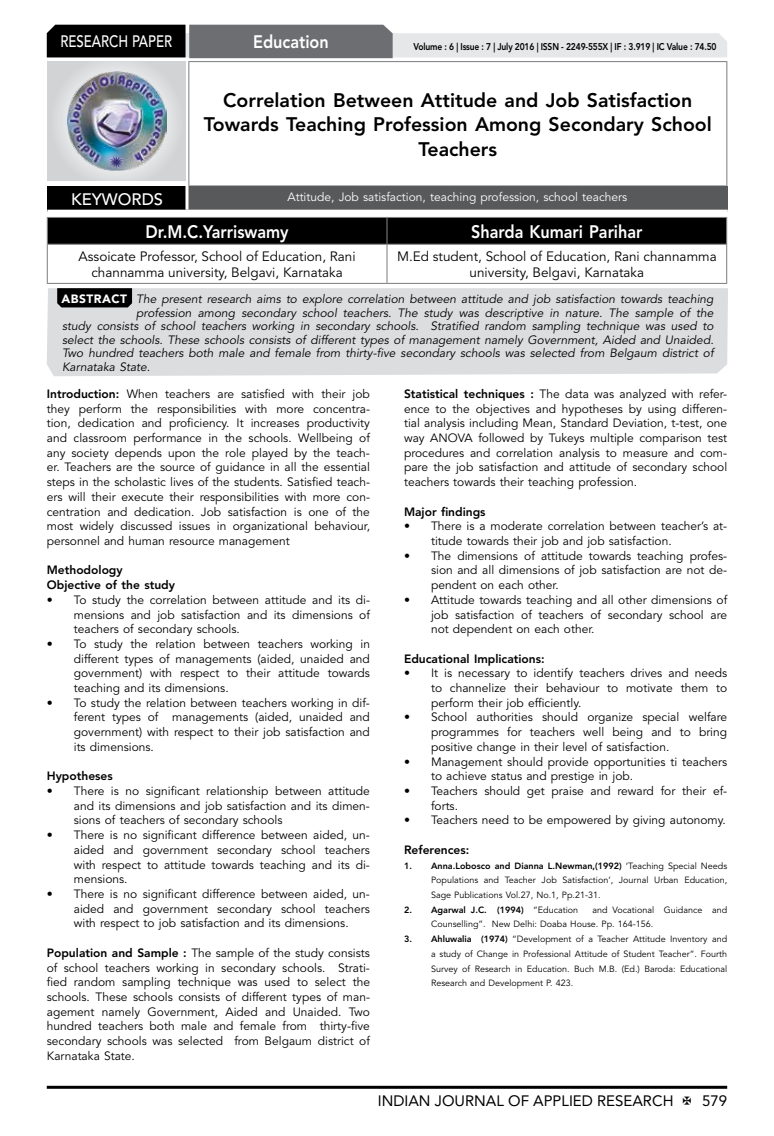
<style>
.page{position:relative;width:774px;height:1136px;background:#fff}
.page>*{position:absolute;margin:0;border:0;box-sizing:border-box;transform-origin:0 0}
.t1{font:800 19.5px/24.3px "Avenir LT Std";color:#000;text-align:center}
.t2{font:800 18px "Avenir LT Std";color:#fff;scale:.9 1}
.t3{font:500 16.5px "Avenir LT Std";color:#fff;scale:.8 1}
.t4{font:500 16.5px "Avenir LT Std";color:#fff}
.t5{font:15px "Avenir LT Std";color:#000}
.t6{font:13.5px/16.2px "Avenir LT Std";color:#000;text-align:center}
.t7{font:12px/14.7px "Avenir LT Std";color:#000;text-align:justify}
.t8{font:italic 12px "Avenir LT Std";color:#000}
.t9{font:800 12px/14.7px "Avenir LT Std";color:#000}
.t10{font:12px "Avenir LT Std";color:#fff}
.t11{font:800 9.75px "Avenir LT Std";letter-spacing:-.02em;color:#000;scale:.87 1}
.t12{font:9px/14.7px "Avenir LT Std";color:#000;text-align:justify}
.t13{font:800 9px "Avenir LT Std";color:#000}
.s1{font-weight:900;font-style:normal;color:#fff}
.s2{font-weight:800}
.s3{font-weight:400}
</style>
<div class="page">
<hr style="left:47px;top:1085px;width:680px;height:3px;background:#000">
<div style="left:48px;top:62px;width:137px;height:118px;background:linear-gradient(to right,#d9dadb,#d9dadb)"></div>
<img style="left:68px;top:71px;width:99px;height:100px">
<svg style="left:47px;top:25px;width:680px;height:33px;background:#979899"></svg>
<hr style="left:188px;top:61px;width:539px;height:1px;background:#808285">
<hr style="left:188px;top:62px;width:1px;height:123px;background:#808285">
<hr style="left:726px;top:62px;width:1px;height:123px;background:#808285">
<hr style="left:188px;top:185px;width:539px;height:1px;background:#808285">
<svg style="left:47px;top:217px;width:680px;height:27px;background:#070707"></svg>
<hr style="left:47px;top:244px;width:340px;height:1px;background:#808285">
<hr style="left:47px;top:245px;width:1px;height:38px;background:#808285">
<hr style="left:387px;top:244px;width:340px;height:1px;background:#808285">
<hr style="left:386px;top:245px;width:1px;height:38px;background:#808285">
<hr style="left:726px;top:245px;width:1px;height:38px;background:#808285">
<hr style="left:47px;top:283px;width:340px;height:1px;background:#808285">
<hr style="left:387px;top:283px;width:340px;height:1px;background:#808285">
<div style="left:47px;top:288px;width:681px;height:88px;background:#dcddde"></div>
<svg style="left:57px;top:288px;width:75px;height:19px"></svg>
<div style="left:47px;top:186px;width:140px;height:25px;background:#000"></div>
<div style="left:187px;top:186px;width:541px;height:25px;background:#58595b"></div>
<hr style="left:185px;top:186px;width:3px;height:24px;background:#fff">
<hr style="left:47px;top:210px;width:140px;height:3px;background:#fff">
<hr style="left:187px;top:210px;width:541px;height:3px;background:#fff">
<h3 class="t3" style="left:60px;top:32px;width:139px">RESEARCH PAPER</h3>
<h2 class="t2" style="left:253px;top:31px;width:86px">Education</h2>
<p class="t11" style="left:413px;top:41px;width:350px">Volume : 6 | Issue : 7 | July 2016 | ISSN - 2249-555X | IF : 3.919 | IC Value : 74.50</p>
<h1 class="t1" style="left:204px;top:88px;width:509px">Correlation Between Attitude and Job Satisfaction<br>Towards Teaching Profession Among Secondary School<br>Teachers</h1>
<h3 class="t4" style="left:71px;top:189px;width:94px">KEYWORDS</h3>
<p class="t10" style="left:287px;top:190px;width:341px">Attitude, Job satisfaction, teaching profession, school teachers</p>
<h2 class="t2" style="left:146px;top:221px;width:161px">Dr.M.C.Yarriswamy</h2>
<h2 class="t2" style="left:471px;top:221px;width:192px">Sharda Kumari Parihar</h2>
<p class="t6" style="left:79px;top:248px;width:279px">Assoicate Professor, School of Education, Rani channamma university, Belgavi, Karnataka</p>
<p class="t6" style="left:397px;top:248px;width:321px">M.Ed student, School of Education, Rani channamma university, Belgavi, Karnataka</p>
<p class="t8" style="left:61px;top:292px;width:654px"><span class="s1">ABSTRACT</span> The present research aims to explore correlation between attitude and job satisfaction towards teaching</p>
<p class="t8" style="left:136px;top:306px;width:579px">profession among secondary school teachers. The study was descriptive in nature. The sample of the</p>
<p class="t8" style="left:62px;top:319px;width:653px">study consists of school teachers working in secondary schools. Stratified random sampling technique was used to</p>
<p class="t8" style="left:62px;top:333px;width:653px">select the schools. These schools consists of different types of management namely Government, Aided and Unaided.</p>
<p class="t8" style="left:62px;top:346px;width:653px">Two hundred teachers both male and female from thirty-five secondary schools was selected from Belgaum district of</p>
<p class="t8" style="left:62px;top:360px;width:90px">Karnataka State.</p>
<p class="t7" style="left:47px;top:386px;width:325px"><span class="s2">Introduction:</span> When teachers are satisfied with their job they perform the responsibilities with more concentra&shy;tion, dedication and proficiency. It increases productivity and classroom performance in the schools. Wellbeing of any society depends upon the role played by the teach&shy;er. Teachers are the source of guidance in all the essential steps in the scholastic lives of the students. Satisfied teach&shy;ers will their execute their responsibilities with more con&shy;centration and dedication. Job satisfaction is one of the most widely discussed issues in organizational behaviour, personnel and human resource management</p>
<p class="t9" style="left:47px;top:563px;width:130px">Methodology<br>Objective of the study</p>
<p class="t7" style="left:74px;top:592px;width:298px;text-indent:-27px">• To study the correlation between attitude and its di&shy;mensions and job satisfaction and its dimensions of teachers of secondary schools.</p>
<p class="t7" style="left:74px;top:636px;width:298px;text-indent:-27px">• To study the relation between teachers working in different types of managements (aided, unaided and government) with respect to their attitude towards teaching and its dimensions.</p>
<p class="t7" style="left:74px;top:695px;width:298px;text-indent:-27px">• To study the relation between teachers working in dif&shy;ferent types of managements (aided, unaided and government) with respect to their job satisfaction and its dimensions.</p>
<p class="t9" style="left:47px;top:768px;width:67px">Hypotheses</p>
<p class="t7" style="left:74px;top:783px;width:298px;text-indent:-27px">• There is no significant relationship between attitude and its dimensions and job satisfaction and its dimen&shy;sions of teachers of secondary schools</p>
<p class="t7" style="left:74px;top:827px;width:298px;text-indent:-27px">• There is no significant difference between aided, un&shy;aided and government secondary school teachers with respect to attitude towards teaching and its di&shy;mensions.</p>
<p class="t7" style="left:74px;top:886px;width:298px;text-indent:-27px">• There is no significant difference between aided, un&shy;aided and government secondary school teachers with respect to job satisfaction and its dimensions.</p>
<p class="t7" style="left:47px;top:945px;width:325px"><span class="s2">Population and Sample :</span> The sample of the study consists of school teachers working in secondary schools. Strati&shy;fied random sampling technique was used to select the schools. These schools consists of different types of man&shy;agement namely Government, Aided and Unaided. Two hundred teachers both male and female from thirty-five secondary schools was selected from Belgaum district of Karnataka State.</p>
<p class="t7" style="left:404px;top:386px;width:325px"><span class="s2">Statistical techniques :</span> The data was analyzed with refer&shy;ence to the objectives and hypotheses by using differen&shy;tial analysis including Mean, Standard Deviation, t-test, one way ANOVA followed by Tukeys multiple comparison test procedures and correlation analysis to measure and com&shy;pare the job satisfaction and attitude of secondary school teachers towards their teaching profession.</p>
<p class="t9" style="left:404px;top:504px;width:83px">Major findings</p>
<p class="t7" style="left:431px;top:519px;width:298px;text-indent:-27px">• There is a moderate correlation between teacher’s at&shy;titude towards their job and job satisfaction.</p>
<p class="t7" style="left:431px;top:548px;width:298px;text-indent:-27px">• The dimensions of attitude towards teaching profes&shy;sion and all dimensions of job satisfaction are not de&shy;pendent on each other.</p>
<p class="t7" style="left:431px;top:592px;width:298px;text-indent:-27px">• Attitude towards teaching and all other dimensions of job satisfaction of teachers of secondary school are not dependent on each other.</p>
<p class="t9" style="left:404px;top:651px;width:142px">Educational Implications:</p>
<p class="t7" style="left:431px;top:666px;width:298px;text-indent:-27px">• It is necessary to identify teachers drives and needs to channelize their behaviour to motivate them to perform their job efficiently.</p>
<p class="t7" style="left:431px;top:710px;width:298px;text-indent:-27px">• School authorities should organize special welfare programmes for teachers well being and to bring positive change in their level of satisfaction.</p>
<p class="t7" style="left:431px;top:754px;width:298px;text-indent:-27px">• Management should provide opportunities ti teachers to achieve status and prestige in job.</p>
<p class="t7" style="left:431px;top:783px;width:298px;text-indent:-27px">• Teachers should get praise and reward for their ef&shy;forts.</p>
<p class="t7" style="left:404px;top:813px;width:323px">• Teachers need to be empowered by giving autonomy.</p>
<p class="t9" style="left:404px;top:842px;width:67px">References:</p>
<p class="t12" style="left:431px;top:858px;width:298px;text-indent:-27px"><span class="s2">1. Anna.Lobosco and Dianna L.Newman,(1992)</span> ‘Teaching Special Needs Populations and Teacher Job Satisfaction’, Journal Urban Education, Sage Publications Vol.27, No.1, Pp.21-31.</p>
<p class="t13" style="left:404px;top:904px;width:176px">2. Agarwal J.C. (1994) <span class="s3">“Education</span></p>
<p class="t12" style="left:431px;top:902px;width:298px;text-indent:162px">and Vocational Guidance and<br>Counselling”. New Delhi: Doaba House. Pp. 164-156.</p>
<p class="t12" style="left:431px;top:931px;width:298px;text-indent:-27px"><span class="s2">3. Ahluwalia (1974)</span> “Development of a Teacher Attitude Inventory and a study of Change in Professional Attitude of Student Teacher”. Fourth Survey of Research in Education. Buch M.B. (Ed.) Baroda: Educational Research and Development P. 423.</p>
<p class="t5" style="left:378px;top:1091px;width:297px">INDIAN JOURNAL OF APPLIED RESEARCH</p>
<p class="t5" style="left:702px;top:1091px;width:27px">579</p>
</div>
